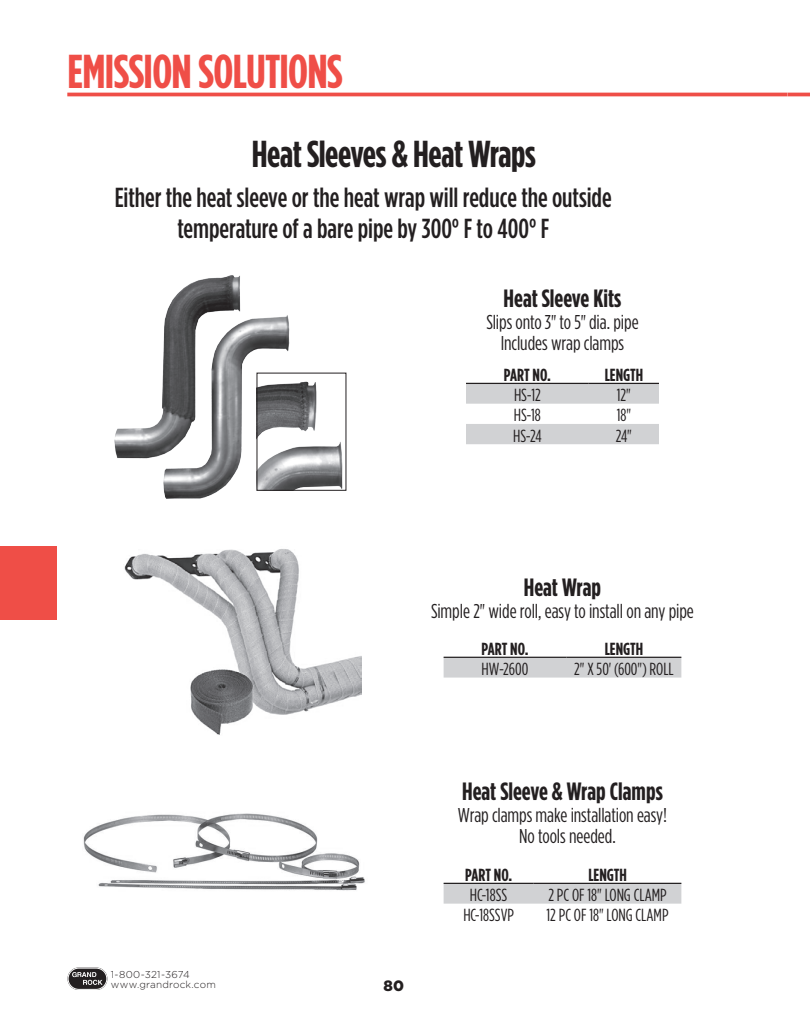
<style>
.page{position:relative;width:810px;height:1035px;background:#fff}
.page>*{position:absolute;margin:0;border:0;box-sizing:border-box;transform-origin:0 0}
.t1{font:700 condensed 47.5px "Gotham HTF";letter-spacing:-.015em;color:#ef4e47}
.t2{font:700 condensed 37.5px "Gotham HTF";letter-spacing:-.01em;color:#231f20}
.t3{font:500 condensed 27.5px/31.2px "Gotham HTF";color:#231f20;text-align:center}
.t4{font:700 condensed 25px "Gotham HTF";color:#231f20}
.t5{font:condensed 20px/21.2px "Gotham HTF";letter-spacing:-.005em;color:#231f20;text-align:center}
.t6{font:condensed 17.5px "Gotham HTF";letter-spacing:-.005em;color:#231f20}
.t7{font:700 condensed 17.5px "Gotham HTF";color:#231f20}
.t8{font:900 15px "Gotham HTF";color:#231f20}
.t9{font:300 10px/10px "Gotham HTF";letter-spacing:.02em;color:#231f20}
</style>
<div class="page">
<div style="left:68px;top:968px;width:39px;height:22px;background:#231f20;border-radius:11px"></div>
<div style="left:68px;top:968px;width:39px;height:22px;border:1px solid #fff;border-radius:11px"></div>
<svg style="left:72px;top:972px;width:31px;height:13px"></svg>
<hr style="left:788px;top:93px;width:22px;height:3px;background:#ef4e47">
<hr style="left:67px;top:93px;width:720px;height:3px;background:#ef4e47">
<div style="left:0;top:547px;width:56px;height:73px;background:#ef4e47"></div>
<svg style="left:466px;top:384px;width:193px;height:60px"></svg>
<hr style="left:466px;top:383px;width:123px;height:1px;background:#231f20">
<hr style="left:589px;top:383px;width:70px;height:1px;background:#231f20">
<div style="left:444px;top:658px;width:237px;height:20px;background:#d1d2d4"></div>
<hr style="left:444px;top:657px;width:122px;height:1px;background:#231f20">
<hr style="left:566px;top:657px;width:115px;height:1px;background:#231f20">
<div style="left:444px;top:884px;width:237px;height:20px;background:#d1d2d4"></div>
<hr style="left:444px;top:883px;width:90px;height:1px;background:#231f20">
<hr style="left:534px;top:883px;width:147px;height:1px;background:#231f20">
<img style="left:114px;top:275px;width:178px;height:224px">
<img style="left:259px;top:375px;width:84px;height:114px">
<div style="left:257px;top:373px;width:89px;height:118px;border:1px solid #231f20"></div>
<img style="left:83px;top:813px;width:282px;height:78px">
<img style="left:124px;top:549px;width:238px;height:186px">
<p class="t1" style="left:68px;top:44px;width:277px">EMISSION SOLUTIONS</p>
<p class="t2" style="left:252px;top:133px;width:286px">Heat Sleeves &amp; Heat Wraps</p>
<p class="t3" style="left:115px;top:181px;width:498px">Either the heat sleeve or the heat wrap will reduce the outside temperature of a bare pipe by 300° F to 400° F</p>
<p class="t4" style="left:504px;top:285px;width:119px">Heat Sleeve Kits</p>
<p class="t5" style="left:486px;top:311px;width:154px">Slips onto 3" to 5" dia. pipe<br>Includes wrap clamps</p>
<p class="t7" style="left:504px;top:365px;width:49px">PART NO.</p>
<p class="t7" style="left:605px;top:365px;width:40px">LENGTH</p>
<p class="t6" style="left:514px;top:385px;width:28px">HS-12</p>
<p class="t6" style="left:617px;top:385px;width:16px">12"</p>
<p class="t6" style="left:514px;top:406px;width:29px">HS-18</p>
<p class="t6" style="left:617px;top:406px;width:16px">18"</p>
<p class="t6" style="left:513px;top:426px;width:30px">HS-24</p>
<p class="t6" style="left:616px;top:426px;width:17px">24"</p>
<p class="t4" style="left:524px;top:573px;width:79px">Heat Wrap</p>
<p class="t5" style="left:431px;top:600px;width:264px">Simple 2" wide roll, easy to install on any pipe</p>
<p class="t7" style="left:481px;top:639px;width:49px">PART NO.</p>
<p class="t7" style="left:605px;top:639px;width:40px">LENGTH</p>
<p class="t6" style="left:482px;top:659px;width:48px">HW-2600</p>
<p class="t6" style="left:574px;top:659px;width:101px">2" X 50' (600") ROLL</p>
<p class="t4" style="left:462px;top:778px;width:202px">Heat Sleeve &amp; Wrap Clamps</p>
<p class="t5" style="left:458px;top:804px;width:211px">Wrap clamps make installation easy!<br>No tools needed.</p>
<p class="t9" style="left:111px;top:969px;width:106px">1-800-321-3674 www.grandrock.com</p>
<p class="t8" style="left:383px;top:977px;width:22px">80</p>
<p class="t7" style="left:465px;top:865px;width:49px">PART NO.</p>
<p class="t7" style="left:588px;top:865px;width:40px">LENGTH</p>
<p class="t6" style="left:470px;top:885px;width:39px">HC-18SS</p>
<p class="t6" style="left:548px;top:885px;width:120px">2 PC OF 18" LONG CLAMP</p>
<p class="t6" style="left:463px;top:906px;width:52px">HC-18SSVP</p>
<p class="t6" style="left:547px;top:906px;width:123px">12 PC OF 18" LONG CLAMP</p>
</div>
